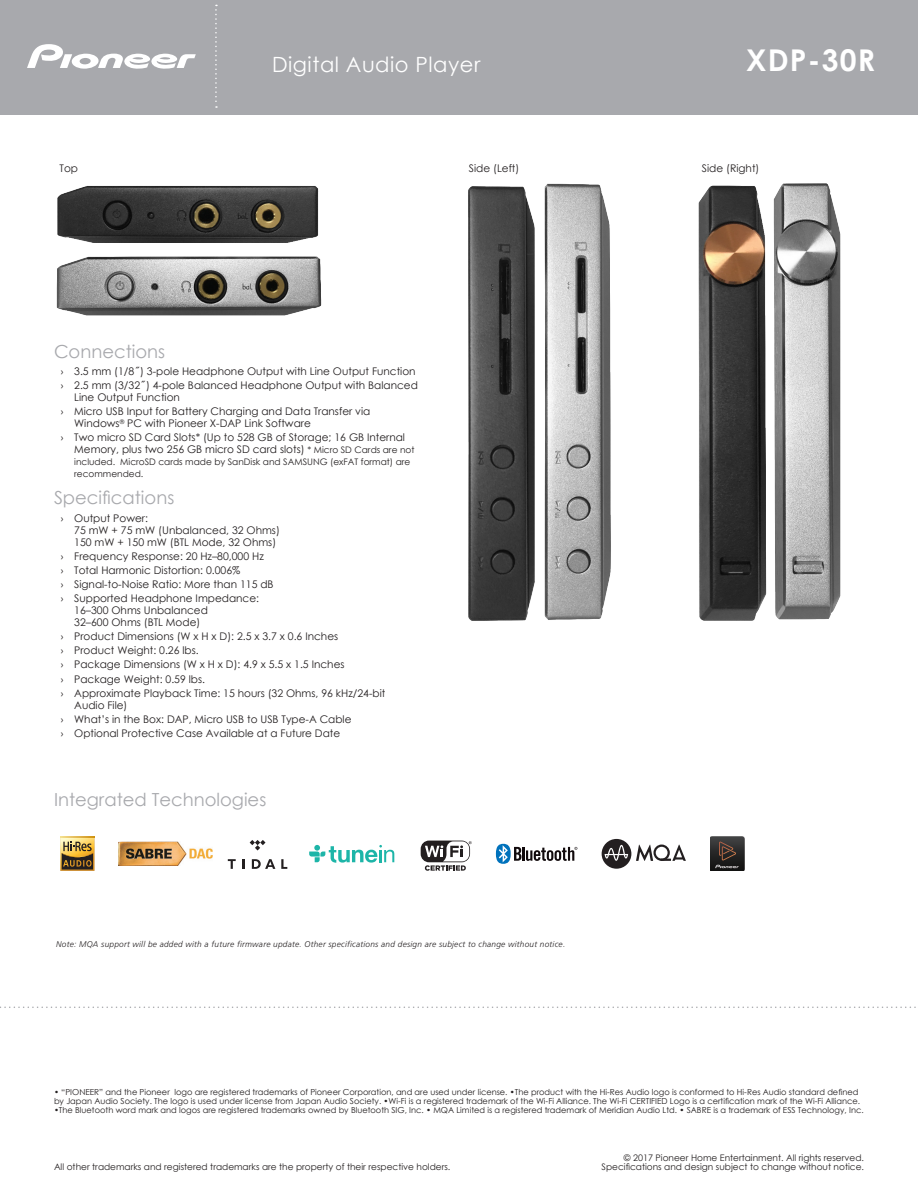
<style>
.page{position:relative;width:918px;height:1188px;background:#fff}
.page>*{position:absolute;margin:0;border:0;box-sizing:border-box;transform-origin:0 0}
.t1{font:700 30px "Century Gothic";letter-spacing:.04em;color:#fff}
.t2{font:21px "Century Gothic";letter-spacing:.025em;color:#fff}
._02_Pioneer_Subhead{font:18px "Century Gothic";color:#a8a9ad}
._03_Main_Text{font:10.5px/12px "Century Gothic";color:#231f20}
.Main_Text{font:9px/9px "Century Gothic";color:#231f20;text-align:right}
.Legal{font:8.25px/9px "Century Gothic";color:#231f20}
._02_Pioneer_Subhead-2{font:italic 300 8.25px "Frutiger LT Std";letter-spacing:.03em;color:#231f20}
.s1{font-family:"Myriad Pro"}
.s2{font-size:9px}
</style>
<div class="page">
<div style="left:0;top:0;width:918px;height:114px;background:#a8a9ad"></div>
<svg style="left:215px;top:5px;width:2px;height:103px"></svg>
<svg style="left:27px;top:44px;width:169px;height:25px"></svg>
<hr style="left:60px;top:871px;width:34px;height:1px;background:#693a00">
<svg style="left:94px;top:837px;width:1px;height:34px"></svg>
<svg style="left:60px;top:837px;width:34px;height:34px"></svg>
<svg style="left:309px;top:845px;width:85px;height:18px"></svg>
<img style="left:119px;top:842px;width:93px;height:24px">
<svg style="left:250px;top:840px;width:16px;height:10px"></svg>
<svg style="left:228px;top:859px;width:8px;height:10px"></svg>
<svg style="left:242px;top:859px;width:2px;height:10px"></svg>
<svg style="left:281px;top:859px;width:6px;height:10px"></svg>
<svg style="left:252px;top:859px;width:23px;height:10px"></svg>
<img style="left:698px;top:185px;width:69px;height:436px">
<img style="left:773px;top:183px;width:68px;height:437px">
<img style="left:57px;top:186px;width:262px;height:57px">
<img style="left:56px;top:256px;width:266px;height:60px">
<img style="left:710px;top:837px;width:34px;height:34px">
<div style="left:421px;top:841px;width:49px;height:21px;background:#231f20;border-radius:8px"></div>
<svg style="left:425px;top:841px;width:47px;height:30px"></svg>
<svg style="left:496px;top:844px;width:81px;height:20px"></svg>
<svg style="left:602px;top:839px;width:84px;height:30px"></svg>
<svg style="left:0;top:1007px;width:916px;height:1px"></svg>
<img style="left:468px;top:186px;width:44px;height:435px">
<img style="left:512px;top:183px;width:99px;height:438px">
<p class="t2" style="left:272px;top:49px;width:210px">Digital Audio Player</p>
<p class="t1" style="left:746px;top:37px;width:130px">XDP-30R</p>
<p class="_03_Main_Text" style="left:60px;top:162px;width:20px">Top</p>
<p class="_03_Main_Text" style="left:469px;top:162px;width:52px">Side (Left)</p>
<p class="_03_Main_Text" style="left:702px;top:162px;width:59px">Side (Right)</p>
<p class="_02_Pioneer_Subhead" style="left:54px;top:338px;width:113px">Connections</p>
<p class="_03_Main_Text" style="left:61px;top:365px;width:356px"><span class="s1">›</span> 3.5 mm (1/8˝) 3-pole Headphone Output with Line Output Function</p>
<p class="_03_Main_Text" style="left:74px;top:379px;width:345px;text-indent:-14px"><span class="s1">›</span> 2.5 mm (3/32˝) 4-pole Balanced Headphone Output with Balanced<br>Line Output Function</p>
<p class="_03_Main_Text" style="left:74px;top:405px;width:298px;text-indent:-14px"><span class="s1">›</span> Micro USB Input for Battery Charging and Data Transfer via<br>Windows<sup>®</sup> PC with Pioneer X-DAP Link Software</p>
<p class="_03_Main_Text" style="left:74px;top:431px;width:342px;text-indent:-14px"><span class="s1">›</span> Two micro SD Card Slots* (Up to 528 GB of Storage; 16 GB Internal<br>Memory, plus two 256 GB micro SD card slots) <span class="s2">* Micro SD Cards are not</span></p>
<p class="Main_Text" style="left:74px;top:456px;width:338px;line-height:12px;text-align:left">included. MicroSD cards made by SanDisk and SAMSUNG (exFAT format) are recommended.</p>
<p class="_02_Pioneer_Subhead" style="left:54px;top:485px;width:122px">Specifications</p>
<p class="_03_Main_Text" style="left:74px;top:512px;width:207px;text-indent:-14px"><span class="s1">›</span> Output Power:<br>75 mW + 75 mW (Unbalanced, 32 Ohms)<br>150 mW + 150 mW (BTL Mode, 32 Ohms)</p>
<p class="_03_Main_Text" style="left:61px;top:550px;width:205px"><span class="s1">›</span> Frequency Response: 20 Hz–80,000 Hz</p>
<p class="_03_Main_Text" style="left:61px;top:564px;width:181px"><span class="s1">›</span> Total Harmonic Distortion: 0.006%</p>
<p class="_03_Main_Text" style="left:61px;top:578px;width:214px"><span class="s1">›</span> Signal-to-Noise Ratio: More than 115 dB</p>
<p class="_03_Main_Text" style="left:74px;top:592px;width:186px;text-indent:-14px"><span class="s1">›</span> Supported Headphone Impedance:<br>16–300 Ohms Unbalanced<br>32–600 Ohms (BTL Mode)</p>
<p class="_03_Main_Text" style="left:61px;top:630px;width:279px"><span class="s1">›</span> Product Dimensions (W x H x D): 2.5 x 3.7 x 0.6 Inches</p>
<p class="_03_Main_Text" style="left:61px;top:644px;width:139px"><span class="s1">›</span> Product Weight: 0.26 lbs.</p>
<p class="_03_Main_Text" style="left:61px;top:659px;width:285px"><span class="s1">›</span> Package Dimensions (W x H x D): 4.9 x 5.5 x 1.5 Inches</p>
<p class="_03_Main_Text" style="left:61px;top:673px;width:146px"><span class="s1">›</span> Package Weight: 0.59 lbs.</p>
<p class="_03_Main_Text" style="left:74px;top:687px;width:313px;text-indent:-14px"><span class="s1">›</span> Approximate Playback Time: 15 hours (32 Ohms, 96 kHz/24-bit<br>Audio File)</p>
<p class="_03_Main_Text" style="left:61px;top:713px;width:292px"><span class="s1">›</span> What’s in the Box: DAP, Micro USB to USB Type-A Cable</p>
<p class="_03_Main_Text" style="left:61px;top:727px;width:281px"><span class="s1">›</span> Optional Protective Case Available at a Future Date</p>
<p class="_02_Pioneer_Subhead" style="left:54px;top:787px;width:214px">Integrated Technologies</p>
<p class="_02_Pioneer_Subhead-2" style="left:56px;top:939px;width:511px">Note: MQA support will be added with a future firmware update. Other specifications and design are subject to change without notice.</p>
<p class="Legal" style="left:54px;top:1087px;width:808px">• “PIONEER” and the Pioneer logo are registered trademarks of Pioneer Corporation, and are used under license. •The product with the Hi-Res Audio logo is conformed to Hi-Res Audio standard defined by Japan Audio Society. The logo is used under license from Japan Audio Society. •Wi-Fi is a registered trademark of the Wi-Fi Alliance. The Wi-Fi CERTIFIED Logo is a certification mark of the Wi-Fi Alliance.</p>
<p class="Legal" style="left:54px;top:1105px;width:811px">•The Bluetooth word mark and logos are registered trademarks owned by Bluetooth SIG, Inc. • MQA Limited is a registered trademark of Meridian Audio Ltd. • SABRE is a trademark of ESS Technology, Inc.</p>
<p class="Main_Text" style="left:54px;top:1162px;width:398px">All other trademarks and registered trademarks are the property of their respective holders.</p>
<p class="Main_Text" style="left:602px;top:1153px;width:264px">© 2017 Pioneer Home Entertainment. All rights reserved.<br>Specifications and design subject to change without notice.</p>
</div>
